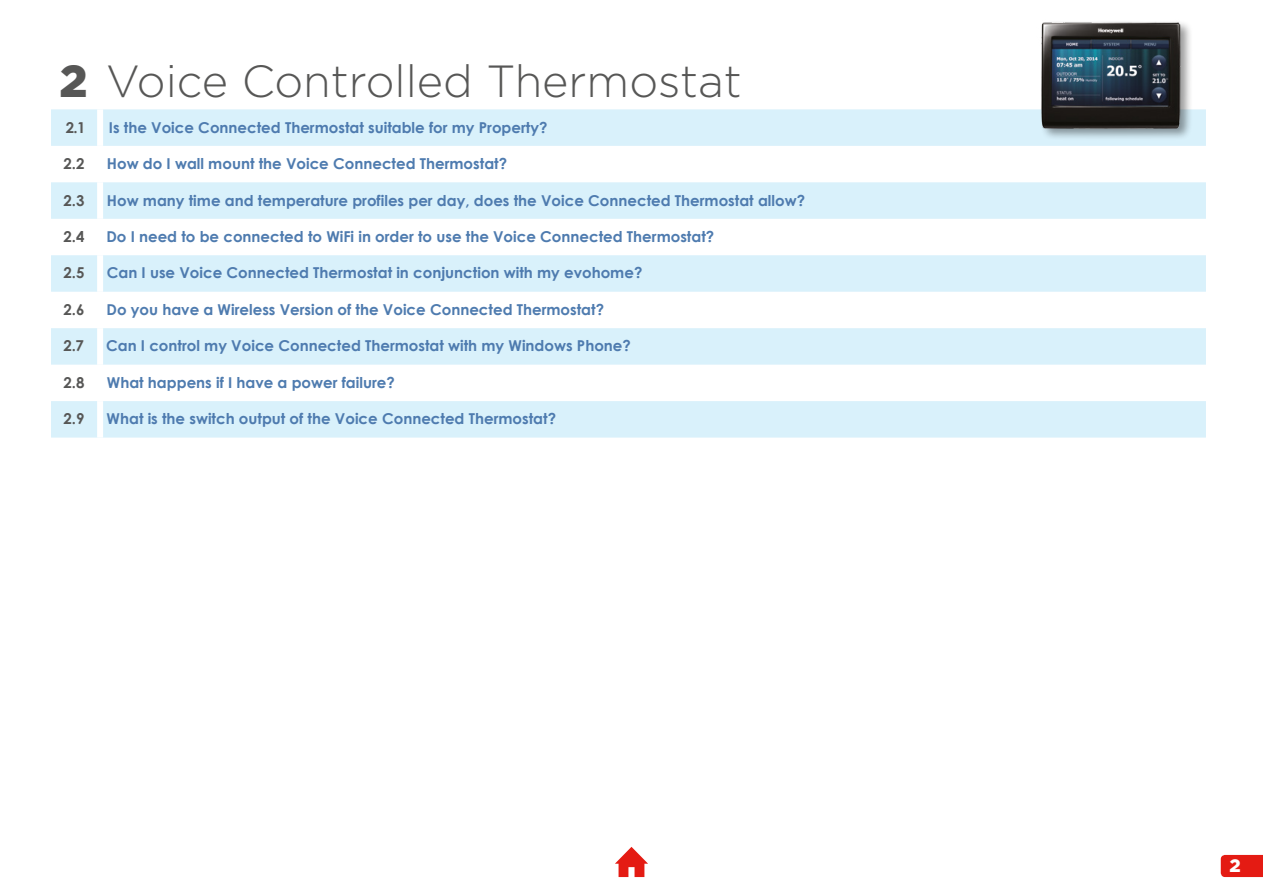
<style>
.page{position:relative;width:1263px;height:893px;background:#fff}
.page>*{position:absolute;margin:0;border:0;box-sizing:border-box;transform-origin:0 0}
.t1{font:300 45px "Gotham";color:#575756}
.t2{font:900 18px "Gotham";color:#fff}
.t3{font:700 15px "Century Gothic";color:#4e7baf}
.t4{font:700 15px "Century Gothic";color:#575756}
.s1{font-weight:900}
</style>
<div class="page">
<svg style="left:1221px;top:855px;width:42px;height:22px"></svg>
<svg style="left:51px;top:109px;width:1155px;height:329px;fill:#d9f1fb"></svg>
<div style="left:97px;top:109px;width:6px;height:37px;background:#fff"></div>
<div style="left:97px;top:146px;width:6px;height:36px;background:#fff"></div>
<div style="left:97px;top:182px;width:6px;height:37px;background:#fff"></div>
<div style="left:97px;top:219px;width:6px;height:36px;background:#fff"></div>
<div style="left:97px;top:255px;width:6px;height:37px;background:#fff"></div>
<div style="left:97px;top:292px;width:6px;height:36px;background:#fff"></div>
<div style="left:97px;top:328px;width:6px;height:37px;background:#fff"></div>
<div style="left:97px;top:365px;width:6px;height:36px;background:#fff"></div>
<div style="left:97px;top:401px;width:6px;height:37px;background:#fff"></div>
<div style="left:1039px;top:20px;width:154px;height:121px;background:#000;opacity:.4"></div>
<img style="left:1037px;top:20px;width:148px;height:114px">
<svg style="left:615px;top:847px;width:33px;height:30px"></svg>
<h1 class="t1" style="left:60px;top:56px;width:684px"><span class="s1">2</span> Voice Controlled Thermostat</h1>
<p class="t4" style="left:66px;top:116px;width:21px">2.1</p>
<p class="t3" style="left:109px;top:116px;width:440px">Is the Voice Connected Thermostat suitable for my Property?</p>
<p class="t4" style="left:64px;top:152px;width:22px">2.2</p>
<p class="t3" style="left:107px;top:152px;width:402px">How do I wall mount the Voice Connected Thermostat?</p>
<p class="t4" style="left:64px;top:189px;width:22px">2.3</p>
<p class="t3" style="left:107px;top:189px;width:700px">How many time and temperature profiles per day, does the Voice Connected Thermostat allow?</p>
<p class="t4" style="left:64px;top:225px;width:22px">2.4</p>
<p class="t3" style="left:106px;top:225px;width:609px">Do I need to be connected to WiFi in order to use the Voice Connected Thermostat?</p>
<p class="t4" style="left:64px;top:262px;width:22px">2.5</p>
<p class="t3" style="left:107px;top:262px;width:537px">Can I use Voice Connected Thermostat in conjunction with my evohome?</p>
<p class="t4" style="left:64px;top:298px;width:22px">2.6</p>
<p class="t3" style="left:107px;top:298px;width:499px">Do you have a Wireless Version of the Voice Connected Thermostat?</p>
<p class="t4" style="left:64px;top:335px;width:22px">2.7</p>
<p class="t3" style="left:106px;top:335px;width:526px">Can I control my Voice Connected Thermostat with my Windows Phone?</p>
<p class="t4" style="left:64px;top:371px;width:22px">2.8</p>
<p class="t3" style="left:107px;top:371px;width:289px">What happens if I have a power failure?</p>
<p class="t4" style="left:64px;top:407px;width:22px">2.9</p>
<p class="t3" style="left:107px;top:407px;width:451px">What is the switch output of the Voice Connected Thermostat?</p>
<p class="t2" style="left:1229px;top:855px;width:13px">2</p>
</div>
